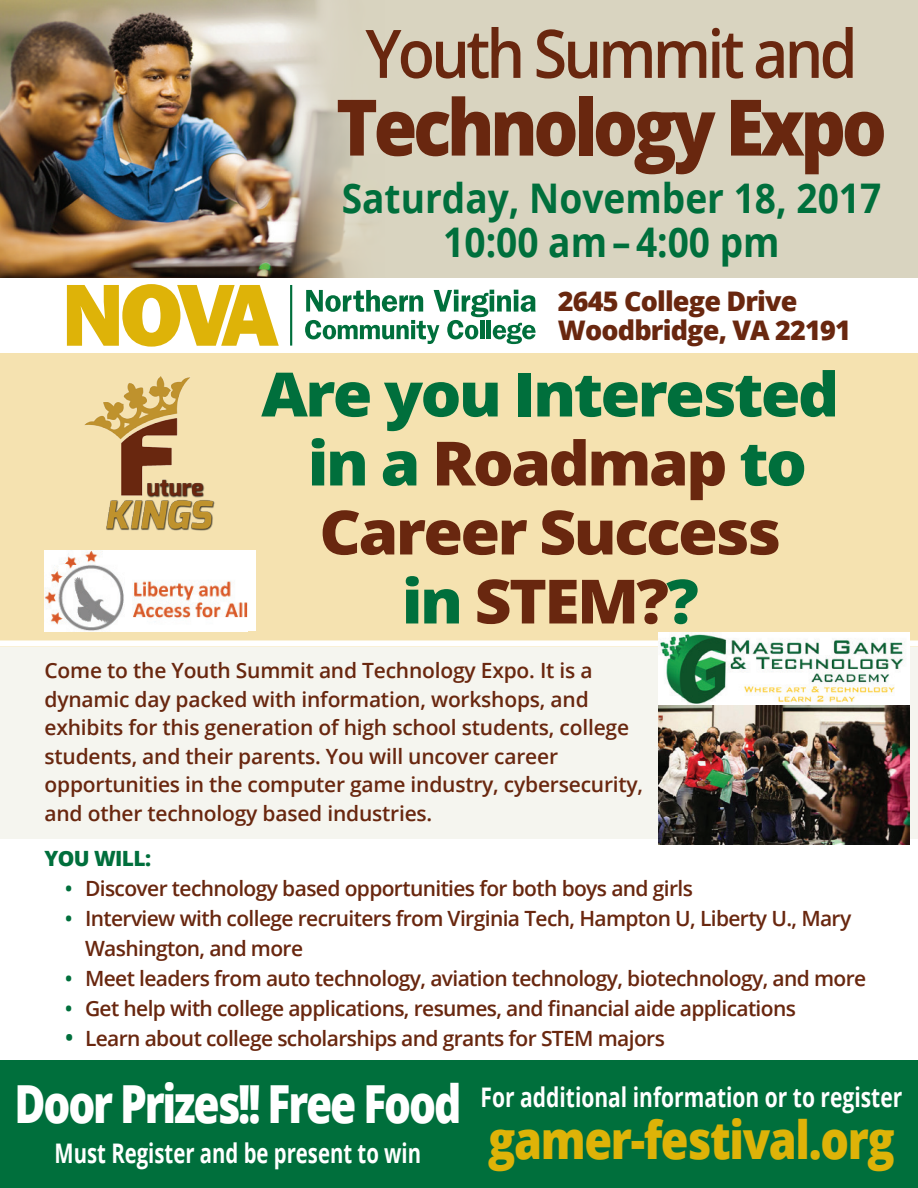
<style>
.page{position:relative;width:918px;height:1188px;background:#fff}
.page>*{position:absolute;margin:0;border:0;box-sizing:border-box;transform-origin:0 0}
.t1{font:800 78px "Open Sans";letter-spacing:-.06em;color:#69270f;scale:.91 1}
.t2{font:600 67.05px "Open Sans";letter-spacing:-.06em;color:#69270f;scale:.91 1}
.t3{font:800 61.05px/69px "Open Sans";letter-spacing:-.04em;color:#69270f;text-align:center;scale:1.05 1}
.t4{font:800 52.5px "Open Sans";letter-spacing:-.05em;color:#fff;scale:.81 1}
.t5{font:800 52.5px "Open Sans";letter-spacing:-.03em;color:#deb308;scale:.86 1}
.t6{font:700 40.8px/44.5px "Open Sans";color:#006f3c;text-align:center;scale:.91 1}
.t7{font:700 27px "Open Sans";color:#fff;scale:.78 1}
.t8{font:800 27px/28.5px "Open Sans";letter-spacing:-.03em;color:#69270f}
.t9{font:700 27px "Open Sans";color:#fff;scale:.75 1}
.t10{font:600 21px/30px "Open Sans";letter-spacing:-.03em;color:#69270f}
.t11{font:600 21px/28.5px "Open Sans";letter-spacing:-.01em;color:#69270f}
.t12{font:800 21px "Open Sans";letter-spacing:-.03em;color:#006f3c}
.s1{color:#006f3c}
.s2{font-size:24px;color:#006f3c}
</style>
<div class="page">
<div style="left:0;top:646px;width:918px;height:193px;background:#f5f5ef"></div>
<div style="left:0;top:1061px;width:918px;height:127px;background:#006f3c"></div>
<svg style="left:305px;top:290px;width:231px;height:54px"></svg>
<svg style="left:67px;top:284px;width:212px;height:63px"></svg>
<hr style="left:290px;top:285px;width:2px;height:61px;background:#006f3c">
<div style="left:0;top:0;width:918px;height:278px;background:#d9d4c0"></div>
<img style="left:0;top:0;width:362px;height:278px">
<div style="left:0;top:353px;width:918px;height:293px;background:#f5e2b0"></div>
<img style="left:85px;top:376px;width:130px;height:155px">
<div style="left:0;top:640px;width:918px;height:6px;background:#fff"></div>
<div style="left:45px;top:551px;width:211px;height:80px;background:#fff"></div>
<img style="left:45px;top:551px;width:202px;height:80px">
<img style="left:658px;top:632px;width:251px;height:213px">
<h2 class="t2" style="left:365px;top:8px;width:542px">Youth Summit and</h2>
<h1 class="t1" style="left:336px;top:68px;width:607px">Technology Expo</h1>
<h3 class="t6" style="left:342px;top:175px;width:594px">Saturday, November 18, 2017<br>10:00 am – 4:00 pm</h3>
<p class="t8" style="left:558px;top:286px;width:295px">2645 College Drive<br>Woodbridge, VA 22191</p>
<h3 class="t3" style="left:261px;top:357px;width:552px"><span class="s1">Are you Interested in a</span> Roadmap <span class="s1">to<br></span>Career Success<br><span class="s1">in</span> STEM?<span class="s1">?</span></h3>
<p class="t11" style="left:45px;top:656px;width:600px">Come to the Youth Summit and Technology Expo. It is a dynamic day packed with information, workshops, and exhibits for this generation of high school students, college students, and their parents. You will uncover career opportunities in the computer game industry, cybersecurity, and other technology based industries.</p>
<p class="t12" style="left:45px;top:843px;width:108px">YOU WILL:</p>
<p class="t10" style="left:65px;top:873px;width:630px"><span class="s1">•</span> Discover technology based opportunities for both boys and girls</p>
<p class="t10" style="left:85px;top:903px;width:768px;text-indent:-20px"><span class="s1">•</span> Interview with college recruiters from Virginia Tech, Hampton U, Liberty U., Mary<br>Washington, and more</p>
<p class="t10" style="left:65px;top:963px;width:803px"><span class="s1">•</span> Meet leaders from auto technology, aviation technology, biotechnology, and more</p>
<p class="t10" style="left:65px;top:993px;width:733px"><span class="s1">•</span> Get help with college applications, resumes, and financial aide applications</p>
<p class="t10" style="left:65px;top:1023px;width:602px"><span class="s2">•</span> Learn about college scholarships and grants for STEM majors</p>
<h3 class="t4" style="left:14px;top:1064px;width:553px">Door Prizes!! Free Food</h3>
<p class="t9" style="left:55px;top:1134px;width:490px">Must Register and be present to win</p>
<p class="t7" style="left:481px;top:1078px;width:542px">For additional information or to register</p>
<h3 class="t5" style="left:488px;top:1100px;width:474px">gamer-festival.org</h3>
</div>
